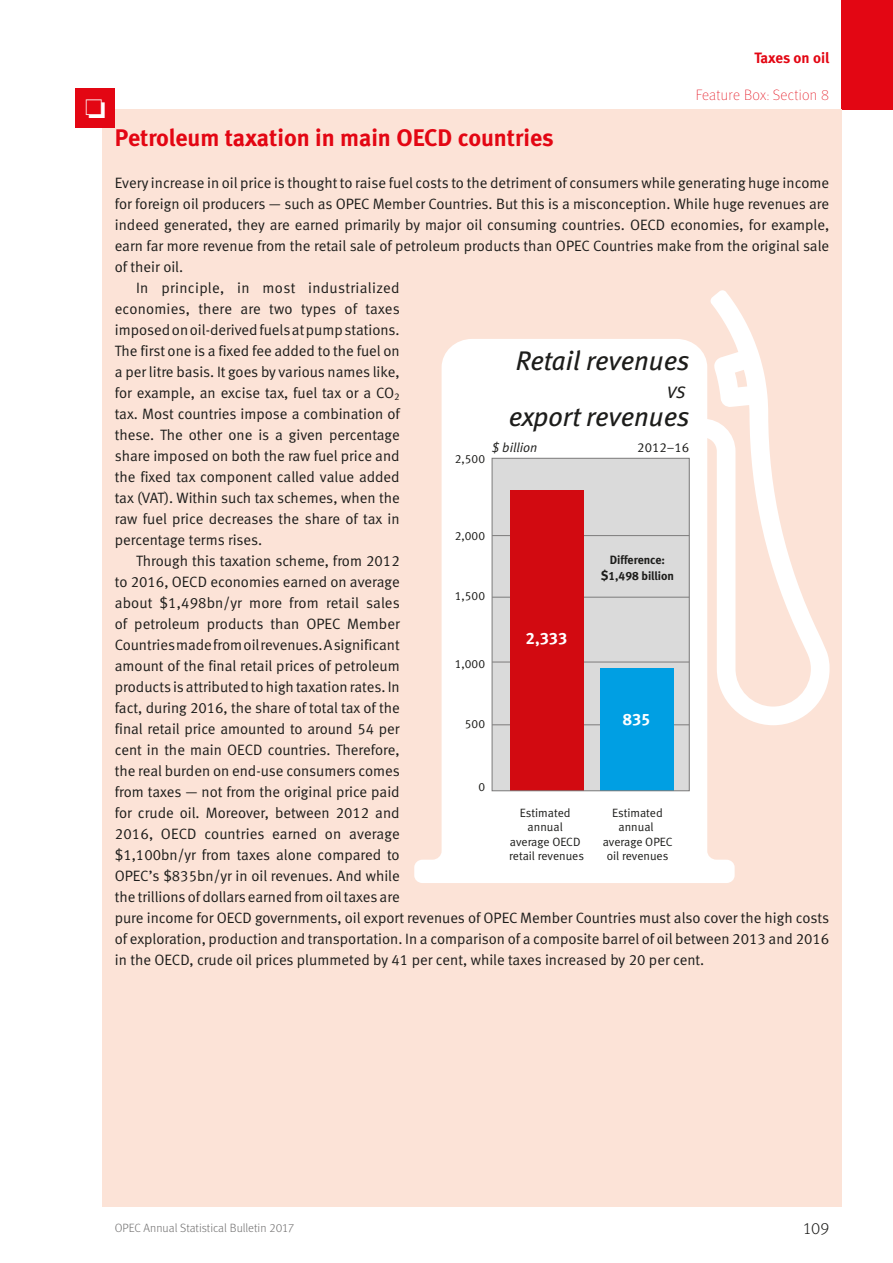
<style>
.page{position:relative;width:893px;height:1263px;background:#fff}
.page>*{position:absolute;margin:0;border:0;box-sizing:border-box;transform-origin:0 0}
.t1{font:italic 27px "Meta Book LF";color:#1d1d1b}
.t2{font:24px "Meta Bold LF";color:#e30613}
.t3{font:16.5px "Meta Bold LF";color:#fff}
.t4{font:16.5px "Meta Light LF";color:#1d1d1b}
.t5{font:16.5px "Meta Bold LF Caps";color:#fff}
.t6{font:italic 16.5px "Meta Book LF";color:#1d1d1b}
.t7{font:15px "Meta Normal LF";color:#1d1d1b}
.t8{font:15px "Meta Normal LF";letter-spacing:.025em;color:#1d1d1b}
.t9{font:15px "Meta Thin LF";letter-spacing:.02em;color:#e30613}
.t10{font:15px "Meta Bold LF";letter-spacing:-.005em;color:#e30613}
.t11{font:italic 13.2px "Meta Normal LF";color:#1d1d1b}
.t12{font:13.2px "Meta Normal LF";color:#1d1d1b}
.t13{font:12px/14.4px "Meta Normal LF";color:#1d1d1b;text-align:center}
.t14{font:12px "Meta Light LF";color:#706f6f}
.t15{font:12px/15.8px "Meta Bold LF";color:#1d1d1b;text-align:center}
.s1{font-size:13.2px}
</style>
<div class="page">
<div style="left:842px;top:0;width:51px;height:109px;background:#e30613"></div>
<div style="left:102px;top:109px;width:740px;height:1097px;background:#fce3d7"></div>
<div style="left:76px;top:89px;width:39px;height:39px;background:#e30613"></div>
<svg style="left:414px;top:339px;width:321px;height:544px;fill:#fff"></svg>
<svg style="left:703px;top:290px;width:127px;height:435px"></svg>
<div style="left:492px;top:458px;width:197px;height:333px;background:#dadada"></div>
<hr style="left:492px;top:535px;width:197px;height:1px;background:#7c7b7b">
<hr style="left:492px;top:597px;width:197px;height:1px;background:#7c7b7b">
<hr style="left:492px;top:662px;width:197px;height:1px;background:#7c7b7b">
<hr style="left:492px;top:724px;width:197px;height:1px;background:#7c7b7b">
<div style="left:510px;top:490px;width:73px;height:301px;background:#d20a11"></div>
<div style="left:600px;top:668px;width:73px;height:123px;background:#009fe3"></div>
<div style="left:492px;top:458px;width:197px;height:333px;border:1px solid #7c7b7b"></div>
<p class="t10" style="left:754px;top:49px;width:76px">Taxes on oil</p>
<p class="t9" style="left:696px;top:86px;width:135px">Feature Box: Section 8</p>
<h2 class="t2" style="left:115px;top:124px;width:440px">Petroleum taxation in main OECD countries</h2>
<p class="t7" style="left:115px;top:174px;width:716px">Every increase in oil price is thought to raise fuel costs to the detriment of consumers while generating huge income</p>
<p class="t7" style="left:115px;top:195px;width:716px">for foreign oil producers — such as OPEC Member Countries. But this is a misconception. While huge revenues are</p>
<p class="t7" style="left:115px;top:216px;width:716px">indeed generated, they are earned primarily by major oil consuming countries. OECD economies, for example,</p>
<p class="t7" style="left:115px;top:237px;width:716px">earn far more revenue from the retail sale of petroleum products than OPEC Countries make from the original sale</p>
<p class="t7" style="left:115px;top:258px;width:70px">of their oil.</p>
<p class="t8" style="left:136px;top:279px;width:265px">In principle, in most industrialized</p>
<p class="t7" style="left:115px;top:300px;width:286px">economies, there are two types of taxes</p>
<p class="t7" style="left:115px;top:321px;width:286px">imposed on oil-derived fuels at pump stations.</p>
<p class="t7" style="left:115px;top:342px;width:286px">The first one is a fixed fee added to the fuel on</p>
<p class="t7" style="left:115px;top:363px;width:286px">a per litre basis. It goes by various names like,</p>
<p class="t7" style="left:115px;top:384px;width:286px">for example, an excise tax, fuel tax or a CO<sub>2</sub></p>
<p class="t7" style="left:115px;top:405px;width:287px">tax. Most countries impose a combination of</p>
<p class="t7" style="left:115px;top:426px;width:286px">these. The other one is a given percentage</p>
<p class="t7" style="left:115px;top:447px;width:286px">share imposed on both the raw fuel price and</p>
<p class="t7" style="left:115px;top:468px;width:286px">the fixed tax component called value added</p>
<p class="t7" style="left:115px;top:489px;width:286px">tax (VAT). Within such tax schemes, when the</p>
<p class="t7" style="left:115px;top:510px;width:286px">raw fuel price decreases the share of tax in</p>
<p class="t7" style="left:115px;top:531px;width:149px">percentage terms rises.</p>
<p class="t7" style="left:136px;top:552px;width:265px">Through this taxation scheme, from 2012</p>
<p class="t7" style="left:115px;top:573px;width:286px">to 2016, OECD economies earned on average</p>
<p class="t7" style="left:115px;top:594px;width:286px">about $1,498bn/yr more from retail sales</p>
<p class="t7" style="left:115px;top:615px;width:287px">of petroleum products than OPEC Member</p>
<p class="t7" style="left:115px;top:636px;width:286px">Countries made from oil revenues. A significant</p>
<p class="t7" style="left:115px;top:657px;width:286px">amount of the final retail prices of petroleum</p>
<p class="t7" style="left:115px;top:678px;width:286px">products is attributed to high taxation rates. In</p>
<p class="t7" style="left:115px;top:699px;width:286px">fact, during 2016, the share of total tax of the</p>
<p class="t7" style="left:115px;top:720px;width:286px">final retail price amounted to around 54 per</p>
<p class="t7" style="left:115px;top:741px;width:286px">cent in the main OECD countries. Therefore,</p>
<p class="t7" style="left:115px;top:762px;width:287px">the real burden on end-use consumers comes</p>
<p class="t7" style="left:115px;top:783px;width:286px">from taxes — not from the original price paid</p>
<p class="t7" style="left:115px;top:804px;width:286px">for crude oil. Moreover, between 2012 and</p>
<p class="t7" style="left:115px;top:825px;width:286px">2016, OECD countries earned on average</p>
<p class="t7" style="left:115px;top:846px;width:286px">$1,100bn/yr from taxes alone compared to</p>
<p class="t7" style="left:115px;top:867px;width:286px">OPEC’s $835bn/yr in oil revenues. And while</p>
<p class="t7" style="left:115px;top:888px;width:286px">the trillions of dollars earned from oil taxes are</p>
<p class="t7" style="left:115px;top:909px;width:716px">pure income for OECD governments, oil export revenues of OPEC Member Countries must also cover the high costs</p>
<p class="t7" style="left:115px;top:930px;width:716px">of exploration, production and transportation. In a comparison of a composite barrel of oil between 2013 and 2016</p>
<p class="t7" style="left:115px;top:951px;width:591px">in the OECD, crude oil prices plummeted by 41 per cent, while taxes increased by 20 per cent.</p>
<h1 class="t1" style="left:516px;top:345px;width:175px">Retail revenues</h1>
<p class="t6" style="left:667px;top:383px;width:20px">VS</p>
<h1 class="t1" style="left:509px;top:401px;width:182px">export revenues</h1>
<p class="t11" style="left:492px;top:439px;width:47px">$ billion</p>
<p class="t12" style="left:637px;top:439px;width:53px">2012–16</p>
<p class="t13" style="left:455px;top:452px;width:32px">2,500</p>
<p class="t13" style="left:455px;top:528px;width:32px">2,000</p>
<p class="t15" style="left:601px;top:551px;width:75px">Difference: <span class="s1">$</span>1,498 billion</p>
<p class="t13" style="left:455px;top:588px;width:32px">1,500</p>
<p class="t3" style="left:526px;top:629px;width:43px">2,333</p>
<p class="t13" style="left:455px;top:656px;width:32px">1,000</p>
<p class="t5" style="left:623px;top:709px;width:29px">835</p>
<p class="t13" style="left:465px;top:717px;width:22px">500</p>
<p class="t13" style="left:478px;top:779px;width:8px">0</p>
<p class="t13" style="left:509px;top:805px;width:76px">Estimated annual average OECD retail revenues</p>
<p class="t13" style="left:603px;top:805px;width:71px">Estimated annual average OPEC oil revenues</p>
<p class="t14" style="left:115px;top:1220px;width:181px">OPEC Annual Statistical Bulletin 2017</p>
<p class="t4" style="left:803px;top:1218px;width:27px">109</p>
</div>
